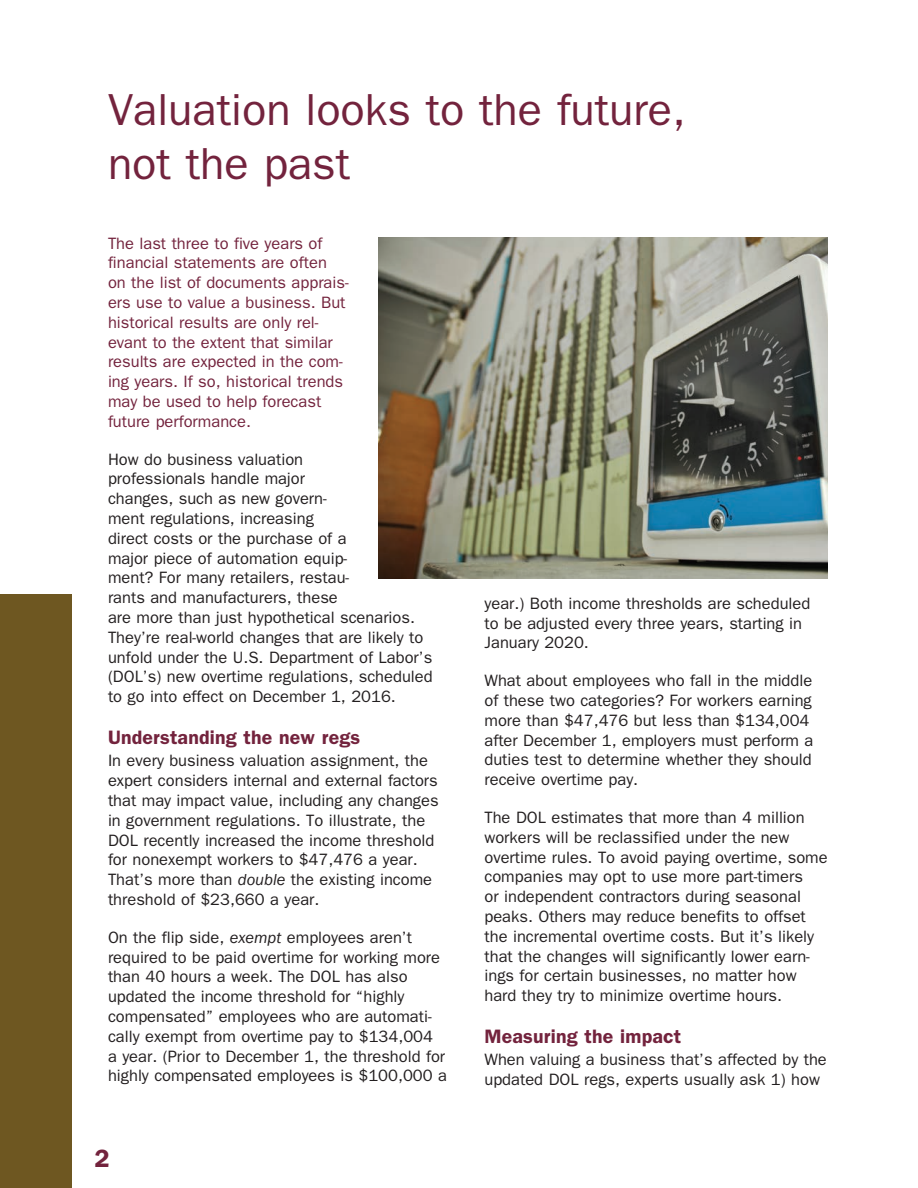
<style>
.page{position:relative;width:918px;height:1188px;background:#fff}
.page>*{position:absolute;margin:0;border:0;box-sizing:border-box;transform-origin:0 0}
.t1{font:45px/54px "ITC Franklin Gothic Std";color:#73233d}
.t2{font:600 25.05px "ITC Franklin Gothic Std";color:#73233d}
.t3{font:600 19.5px "ITC Franklin Gothic Std";letter-spacing:.01em;color:#73233d}
.t4{font:16.5px/19.8px "ITC Franklin Gothic Std";color:#231f20}
.t5{font:16.5px/19.8px "ITC Franklin Gothic Std";color:#73233d}
.s1{font-style:italic}
</style>
<div class="page">
<div style="left:0;top:594px;width:72px;height:594px;background:#6e5721"></div>
<img style="left:378px;top:237px;width:450px;height:341px">
<h1 class="t1" style="left:108px;top:83px;width:579px">Valuation looks to the future, not the past</h1>
<p class="t5" style="left:108px;top:233px;width:242px">The last three to five years of financial statements are often on the list of documents apprais&shy;ers use to value a business. But historical results are only rel&shy;evant to the extent that similar results are expected in the com&shy;ing years. If so, historical trends may be used to help forecast future performance.</p>
<p class="t4" style="left:108px;top:449px;width:326px">How do business valuation<br>professionals handle major<br>changes, such as new govern-<br>ment regulations, increasing<br>direct costs or the purchase of a<br>major piece of automation equip-<br>ment? For many retailers, restau-<br>rants and manufacturers, these<br>are more than just hypothetical scenarios.<br>They’re real-world changes that are likely to unfold under the U.S. Department of Labor’s (DOL’s) new overtime regulations, scheduled to go into effect on December 1, 2016.</p>
<p class="t3" style="left:108px;top:725px;width:254px">Understanding the new regs</p>
<p class="t4" style="left:108px;top:751px;width:332px">In every business valuation assignment, the expert considers internal and external factors that may impact value, including any changes in government regulations. To illustrate, the DOL recently increased the income threshold for nonexempt workers to $47,476 a year.<br>That’s more than <span class="s1">double</span> the existing income threshold of $23,660 a year.</p>
<p class="t4" style="left:108px;top:927px;width:341px">On the flip side, <span class="s1">exempt</span> employees aren’t required to be paid overtime for working more than 40 hours a week. The DOL has also updated the income threshold for “highly compensated” employees who are automati&shy;cally exempt from overtime pay to $134,004<br>a year. (Prior to December 1, the threshold for highly compensated employees is $100,000 a</p>
<h2 class="t2" style="left:94px;top:1144px;width:17px">2</h2>
<p class="t4" style="left:484px;top:593px;width:327px">year.) Both income thresholds are scheduled to be adjusted every three years, starting in<br>January 2020.</p>
<p class="t4" style="left:484px;top:671px;width:331px">What about employees who fall in the middle of these two categories? For workers earning more than $47,476 but less than $134,004 after December 1, employers must perform a duties test to determine whether they should receive overtime pay.</p>
<p class="t4" style="left:484px;top:808px;width:345px">The DOL estimates that more than 4 million workers will be reclassified under the new overtime rules. To avoid paying overtime, some companies may opt to use more part-timers<br>or independent contractors during seasonal peaks. Others may reduce benefits to offset the incremental overtime costs. But it’s likely that the changes will significantly lower earn&shy;ings for certain businesses, no matter how hard they try to minimize overtime hours.</p>
<p class="t3" style="left:484px;top:1024px;width:198px">Measuring the impact</p>
<p class="t4" style="left:484px;top:1050px;width:344px">When valuing a business that’s affected by the updated DOL regs, experts usually ask 1) how</p>
</div>
